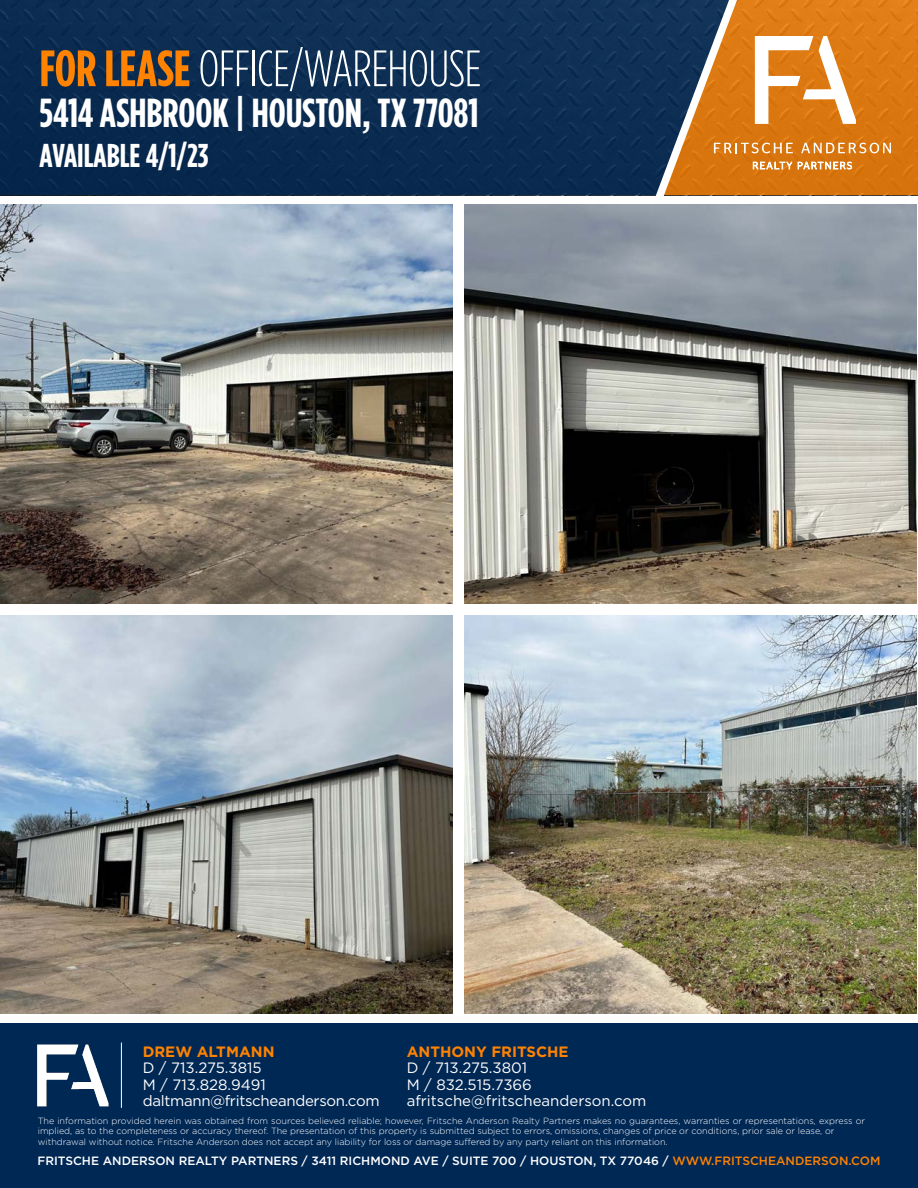
<style>
.page{position:relative;width:918px;height:1188px;background:#fff}
.page>*{position:absolute;margin:0;border:0;box-sizing:border-box;transform-origin:0 0}
.t1{font:300 51px "Gotham Condensed";letter-spacing:-.01em;color:#fff}
.t2{font:700 40.5px "Gotham Condensed";color:#fff}
.t3{font:700 33px "Gotham Condensed";color:#fff}
.t4{font:15px/16.5px "Gotham";color:#fff}
.t5{font:15px/16.5px "Gotham";letter-spacing:-.02em;color:#fff}
.t6{font:700 15px "Gotham";color:#ff8200}
.t7{font:500 12px "Gotham";color:#fff}
.t8{font:300 9px/10.8px "Gotham";color:#fff}
.s1{font-weight:700;color:#ff8200}
.s2{color:#ff8200}
</style>
<div class="page">
<div style="left:0;top:1024px;width:918px;height:164px;background:#002855"></div>
<svg style="left:891px;top:0;width:27px;height:195px;background:#db7810"></svg>
<div style="left:0;top:0;width:647px;height:195px;background:#0b2c51"></div>
<svg style="left:647px;top:0;width:244px;height:196px;background:#b87b3b"></svg>
<img style="left:38px;top:1044px;width:71px;height:62px">
<hr style="left:121px;top:1043px;width:1px;height:65px;background:#fff">
<img style="left:0;top:204px;width:452px;height:399px">
<img style="left:464px;top:204px;width:452px;height:399px">
<img style="left:0;top:615px;width:452px;height:399px">
<img style="left:464px;top:615px;width:452px;height:399px">
<h1 class="t1" style="left:40px;top:40px;width:443px"><span class="s1">FOR LEASE</span> OFFICE/WAREHOUSE</h1>
<h2 class="t2" style="left:40px;top:90px;width:441px">5414 ASHBROOK | HOUSTON, TX 77081</h2>
<h3 class="t3" style="left:40px;top:137px;width:170px">AVAILABLE 4/1/23</h3>
<h3 class="t6" style="left:143px;top:1041px;width:133px">DREW ALTMANN</h3>
<h3 class="t5" style="left:143px;top:1059px;width:238px">D / 713.275.3815<br>M / 713.828.9491 daltmann@fritscheanderson.com</h3>
<h3 class="t6" style="left:407px;top:1041px;width:163px">ANTHONY FRITSCHE</h3>
<h3 class="t4" style="left:407px;top:1059px;width:241px">D / 713.275.3801<br>M / 832.515.7366 afritsche@fritscheanderson.com</h3>
<p class="t8" style="left:38px;top:1115px;width:829px">The information provided herein was obtained from sources believed reliable; however, Fritsche Anderson Realty Partners makes no guarantees, warranties or representations, express or implied, as to the completeness or accuracy thereof. The presentation of this property is submitted subject to errors, omissions, changes of price or conditions, prior sale or lease, or withdrawal without notice. Fritsche Anderson does not accept any liability for loss or damage suffered by any party reliant on this information.</p>
<h3 class="t7" style="left:37px;top:1153px;width:845px">FRITSCHE ANDERSON REALTY PARTNERS / 3411 RICHMOND AVE / SUITE 700 / HOUSTON, TX 77046 / <span class="s2">WWW.FRITSCHEANDERSON.COM</span></h3>
</div>
